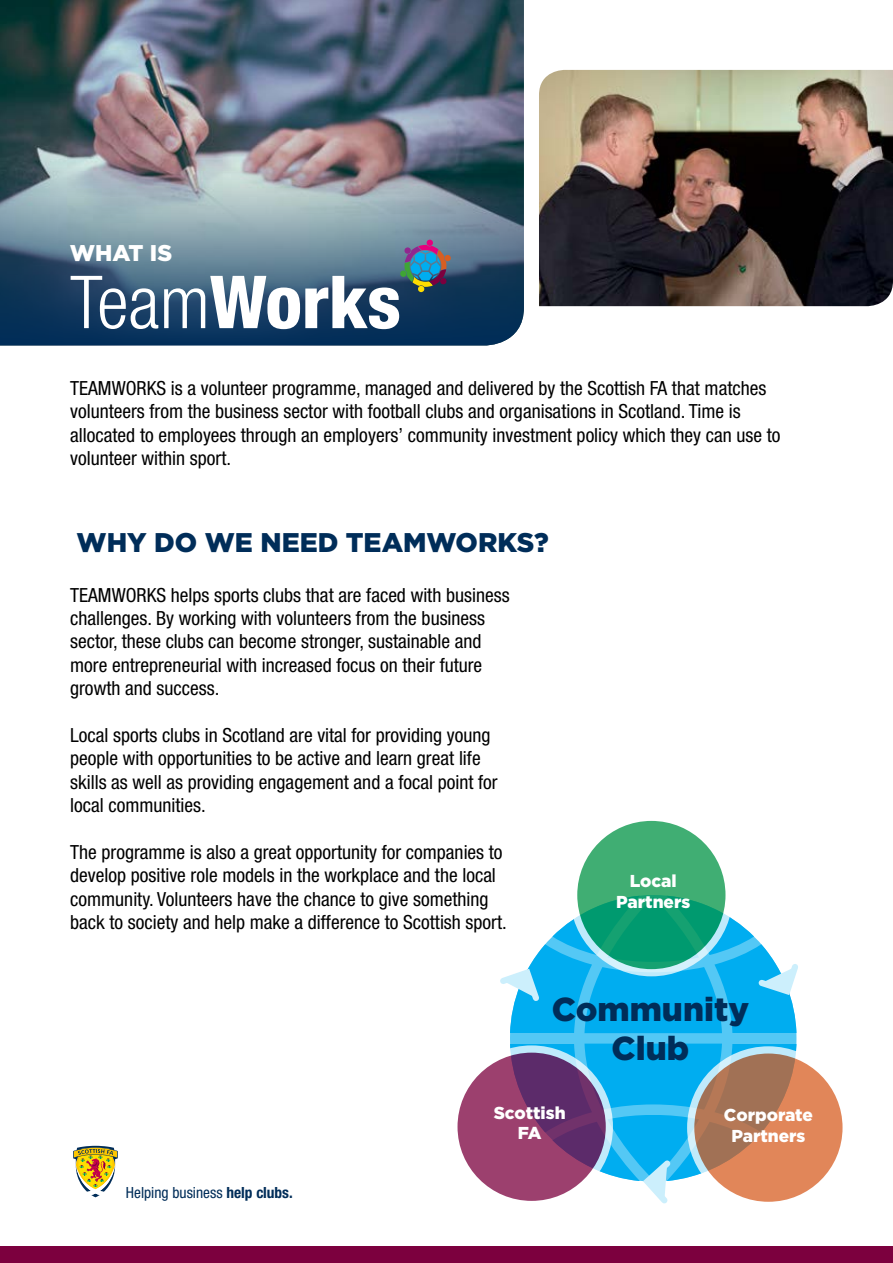
<style>
.page{position:relative;width:893px;height:1263px;background:#fff}
.page>*{position:absolute;margin:0;border:0;box-sizing:border-box;transform-origin:0 0}
.t1{font:800 condensed 73.2px "Helvetica Neue LT Std";color:#fff}
.t2{font:900 33.15px/39.9px "Gotham";color:#002d59;text-align:center}
.t3{font:900 27px "Gotham";color:#002d59}
.t4{font:900 22.8px "Gotham";color:#fff}
.t5{font:condensed 19.5px/23.4px "Helvetica Neue LT Std";color:#000}
.t6{font:900 17.25px/20.7px "Gotham";color:#fff;text-align:center}
.t7{font:condensed 15.45px "Helvetica Neue LT Std";color:#002d59}
.s1{font-weight:300}
.s2{font-weight:700}
</style>
<div class="page">
<img style="left:0;top:0;width:524px;height:166px">
<svg style="left:0;top:166px;width:524px;height:179px;background:#547086"></svg>
<div style="left:510px;top:895px;width:286px;height:286px;background:#54c8f5;border-radius:50%"></div>
<svg style="left:574px;top:817px;width:155px;height:156px;background:#4bb37b"></svg>
<div style="left:570px;top:814px;width:163px;height:162px;border:7px solid #fff;border-radius:50%"></div>
<svg style="left:454px;top:1049px;width:155px;height:155px;background:#a7557e"></svg>
<svg style="left:691px;top:1050px;width:155px;height:155px;background:#e4946d"></svg>
<img style="left:539px;top:70px;width:354px;height:236px">
<svg style="left:73px;top:1145px;width:45px;height:52px"></svg>
<svg style="left:510px;top:1043px;width:286px;height:162px;background:#7d8da7"></svg>
<svg style="left:500px;top:896px;width:298px;height:137px"></svg>
<svg style="left:400px;top:240px;width:51px;height:52px;background:#556f85"></svg>
<div style="left:0;top:1247px;width:893px;height:16px;background:#7c003e"></div>
<p class="t4" style="left:70px;top:238px;width:104px">WHAT IS</p>
<h1 class="t1" style="left:70px;top:257px;width:332px"><span class="s1">Team</span>Works</h1>
<p class="t5" style="left:70px;top:376px;width:712px">TEAMWORKS is a volunteer programme, managed and delivered by the Scottish FA that matches volunteers from the business sector with football clubs and organisations in Scotland. Time is allocated to employees through an employers’ community investment policy which they can use to volunteer within sport.</p>
<h3 class="t3" style="left:77px;top:524px;width:474px">WHY DO WE NEED TEAMWORKS?</h3>
<p class="t5" style="left:70px;top:583px;width:441px">TEAMWORKS helps sports clubs that are faced with business challenges. By working with volunteers from the business sector, these clubs can become stronger, sustainable and more entrepreneurial with increased focus on their future growth and success.</p>
<p class="t5" style="left:70px;top:723px;width:429px">Local sports clubs in Scotland are vital for providing young people with opportunities to be active and learn great life skills as well as providing engagement and a focal point for local communities.</p>
<p class="t5" style="left:70px;top:840px;width:438px">The programme is also a great opportunity for companies to develop positive role models in the workplace and the local community. Volunteers have the chance to give something back to society and help make a difference to Scottish sport.</p>
<p class="t6" style="left:616px;top:870px;width:76px">Local<br>Partners</p>
<h2 class="t2" style="left:552px;top:988px;width:199px">Community<br>Club</h2>
<p class="t7" style="left:126px;top:1184px;width:168px">Helping business <span class="s2">help clubs.</span></p>
<p class="t6" style="left:494px;top:1102px;width:73px">Scottish<br>FA</p>
<p class="t6" style="left:724px;top:1105px;width:90px">Corporate<br>Partners</p>
</div>
